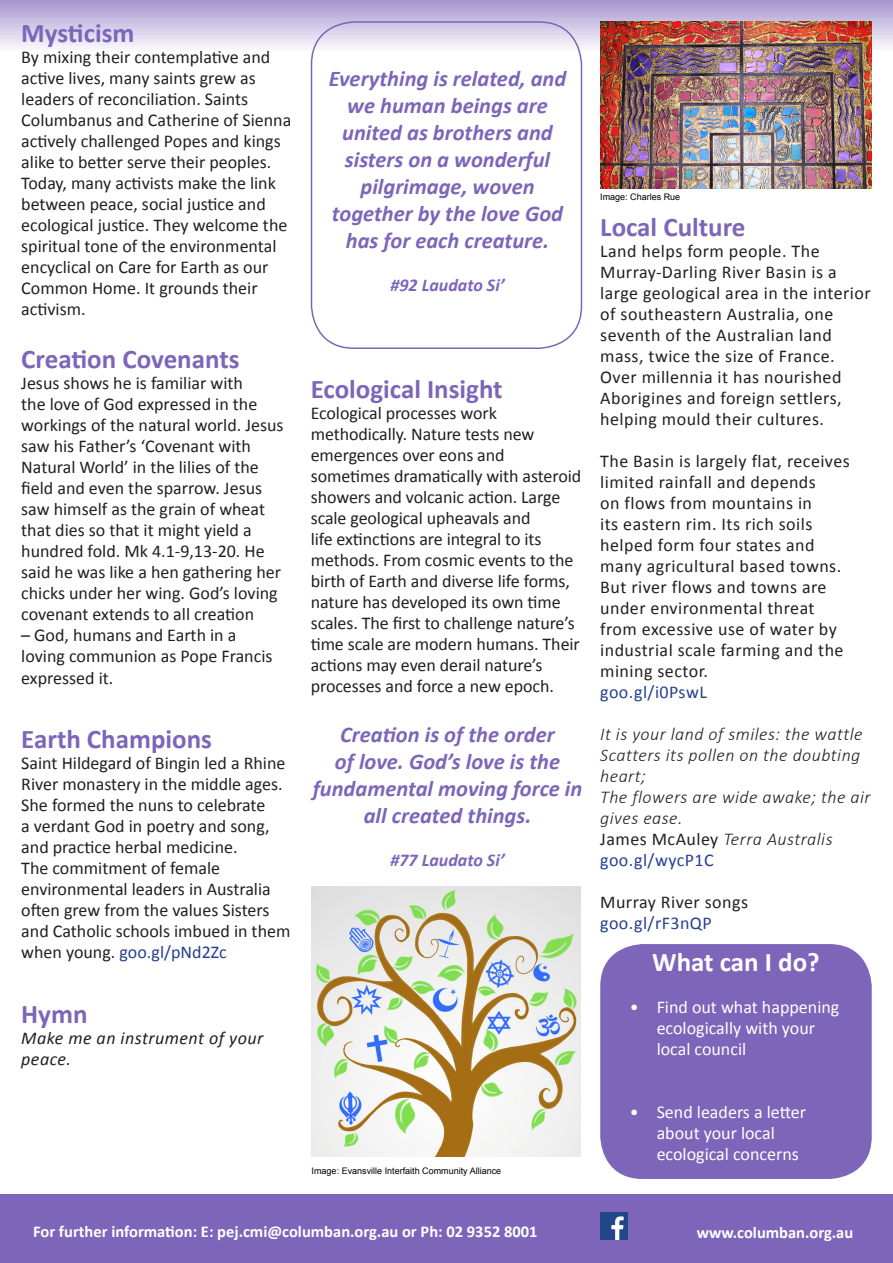
<style>
.page{position:relative;width:893px;height:1263px;background:#fff}
.page>*{position:absolute;margin:0;border:0;box-sizing:border-box;transform-origin:0 0}
.t1{font:700 27px "Calibri";color:#7d65b9}
.t2{font:700 27px "Calibri";color:#fff}
.t3{font:italic 700 22.5px/27px "Calibri";color:#7d65b9;text-align:center}
.t4{font:18px/21px "Calibri";color:#231f20}
.t5{font:18px/21px "Calibri";letter-spacing:.025em;color:#231f20}
.t6{font:italic 300 18px/21px "Calibri";letter-spacing:.025em;color:#231f20}
.t7{font:18px/21px "Calibri";color:#fff}
.t8{font:18px "Calibri";letter-spacing:.025em;color:#253f8e}
.t9{font:italic 18px/21px "Calibri";letter-spacing:.025em;color:#231f20}
.t10{font:italic 700 18px "Calibri";color:#7d65b9}
.t11{font:700 16.5px "Calibri";color:#fff}
.t12{font:9px "Arial";color:#000}
.s1{color:#253f8e}
.s2{font-weight:400;font-style:normal}
</style>
<div class="page">
<div style="left:0;top:1195px;width:893px;height:68px;background:#7d65b9"></div>
<img style="left:600px;top:1212px;width:28px;height:28px">
<svg style="left:0;top:0;width:893px;height:285px"></svg>
<div style="left:600px;top:944px;width:272px;height:235px;background:#7d65b9;border-radius:43px"></div>
<img style="left:311px;top:887px;width:270px;height:270px">
<img style="left:600px;top:21px;width:272px;height:168px">
<p class="t1" style="left:21px;top:15px;width:115px">Mysticism</p>
<p class="t4" style="left:21px;top:46px;width:272px">By mixing their contemplative and active lives, many saints grew as leaders of reconciliation. Saints Columbanus and Catherine of Sienna actively challenged Popes and kings alike to better serve their peoples.<br>Today, many activists make the link between peace, social justice and ecological justice. They welcome the spiritual tone of the environmental encyclical on Care for Earth as our Common Home. It grounds their activism.</p>
<p class="t1" style="left:21px;top:342px;width:220px">Creation Covenants</p>
<p class="t4" style="left:21px;top:372px;width:264px">Jesus shows he is familiar with<br>the love of God expressed in the workings of the natural world. Jesus saw his Father’s ‘Covenant with Natural World’ in the lilies of the field and even the sparrow. Jesus saw himself as the grain of wheat that dies so that it might yield a hundred fold. Mk 4.1-9,13-20. He said he was like a hen gathering her chicks under her wing. God’s loving covenant extends to all creation</p>
<p class="t4" style="left:21px;top:624px;width:253px">– God, humans and Earth in a loving communion as Pope Francis expressed it.</p>
<p class="t1" style="left:21px;top:722px;width:192px">Earth Champions</p>
<p class="t4" style="left:21px;top:753px;width:271px">Saint Hildegard of Bingin led a Rhine<br>River monastery in the middle ages.<br>She formed the nuns to celebrate<br>a verdant God in poetry and song, and practice herbal medicine.<br>The commitment of female environmental leaders in Australia often grew from the values Sisters and Catholic schools imbued in them when young. <span class="s1">goo.gl/pNd2Zc</span></p>
<p class="t1" style="left:21px;top:997px;width:68px">Hymn</p>
<p class="t9" style="left:21px;top:1027px;width:244px">Make me an instrument of your peace.</p>
<p class="t3" style="left:329px;top:65px;width:239px">Everything is related, and we human beings are united as brothers and sisters on a wonderful pilgrimage, woven together by the love God has for each creature.</p>
<p class="t10" style="left:390px;top:274px;width:116px">#92 Laudato Si’</p>
<p class="t1" style="left:311px;top:372px;width:193px">Ecological Insight</p>
<p class="t4" style="left:311px;top:402px;width:272px">Ecological processes work methodically. Nature tests new emergences over eons and sometimes dramatically with asteroid showers and volcanic action. Large scale geological upheavals and<br>life extinctions are integral to its methods. From cosmic events to the birth of Earth and diverse life forms, nature has developed its own time scales. The first to challenge nature’s time scale are modern humans. Their actions may even derail nature’s processes and force a new epoch.</p>
<p class="t3" style="left:313px;top:721px;width:271px">Creation is of the order<br>of love. God’s love is the fundamental moving force in all created things.</p>
<p class="t10" style="left:390px;top:848px;width:116px">#77 Laudato Si’</p>
<p class="t12" style="left:600px;top:191px;width:82px">Image: Charles Rue</p>
<p class="t1" style="left:600px;top:210px;width:147px">Local Culture</p>
<p class="t5" style="left:600px;top:240px;width:272px">Land helps form people. The<br>Murray-Darling River Basin is a large geological area in the interior of southeastern Australia, one seventh of the Australian land mass, twice the size of France.<br>Over millennia it has nourished<br>Aborigines and foreign settlers, helping mould their cultures.</p>
<p class="t5" style="left:600px;top:450px;width:251px">The Basin is largely flat, receives limited rainfall and depends<br>on flows from mountains in<br>its eastern rim. Its rich soils helped form four states and many agricultural based towns.<br>But river flows and towns are under environmental threat from excessive use of water by industrial scale farming and the mining sector.</p>
<p class="t8" style="left:600px;top:681px;width:108px">goo.gl/i0PswL</p>
<p class="t6" style="left:600px;top:723px;width:264px">It is your land of smiles: the wattle</p>
<p class="t6" style="left:600px;top:744px;width:262px">Scatters its pollen on the doubting heart;</p>
<p class="t6" style="left:600px;top:786px;width:272px">The flowers are wide awake; the air gives ease.</p>
<p class="t6" style="left:600px;top:828px;width:234px"><span class="s2">James McAuley</span> Terra Australis</p>
<p class="t8" style="left:600px;top:849px;width:115px">goo.gl/wycP1C</p>
<p class="t5" style="left:600px;top:891px;width:149px">Murray River songs</p>
<p class="t8" style="left:600px;top:912px;width:113px">goo.gl/rF3nQP</p>
<p class="t2" style="left:652px;top:944px;width:169px">What can I do?</p>
<p class="t7" style="left:657px;top:996px;width:184px;text-indent:-27px">• Find out what happening ecologically with your local council</p>
<p class="t12" style="left:312px;top:1165px;width:191px">Image: Evansville Interfaith Community Alliance</p>
<p class="t7" style="left:657px;top:1101px;width:151px;text-indent:-27px">• Send leaders a letter about your local ecological concerns</p>
<p class="t11" style="left:33px;top:1221px;width:506px">For further information: E: pej.cmi@columban.org.au or Ph: 02 9352 8001</p>
<p class="t11" style="left:697px;top:1222px;width:158px">www.columban.org.au</p>
</div>
